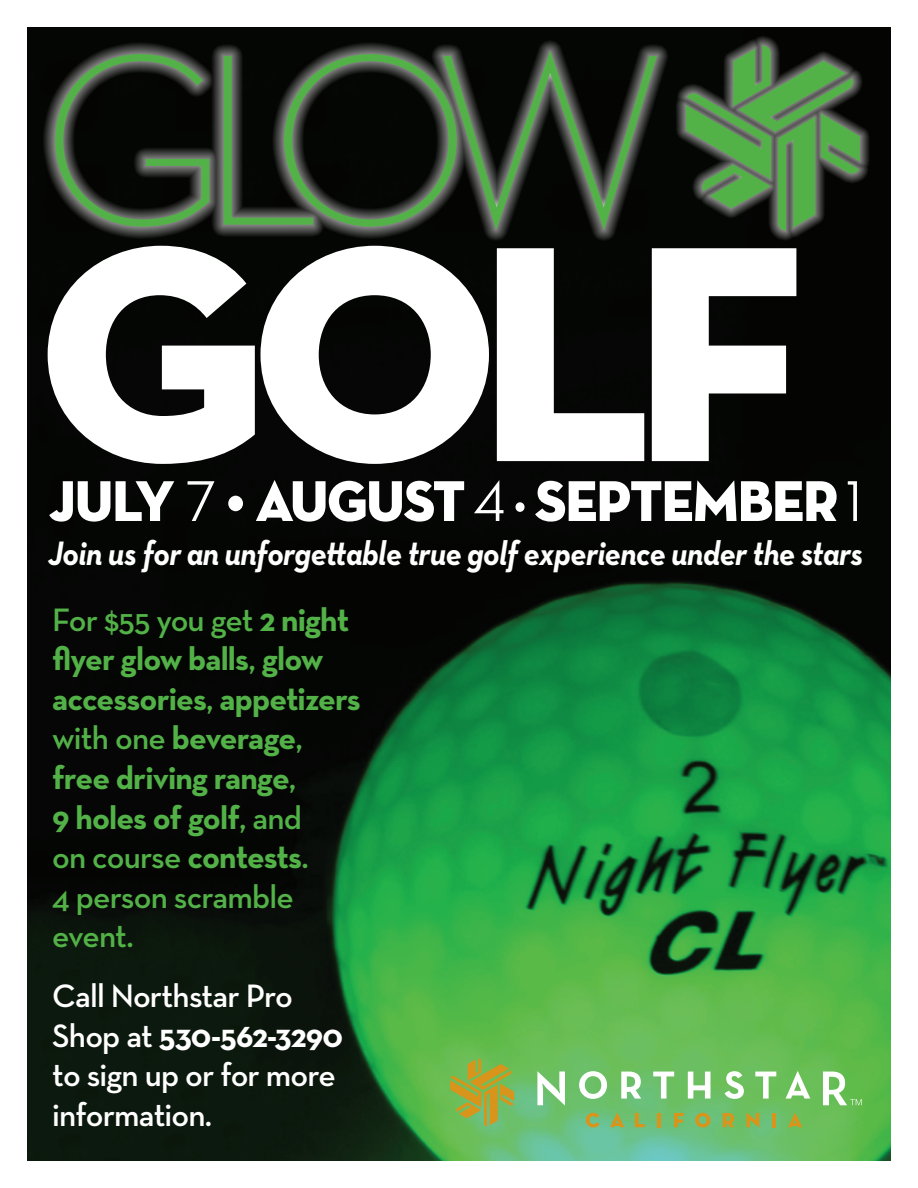
<style>
.page{position:relative;width:918px;height:1188px;background:#fff}
.page>*{position:absolute;margin:0;border:0;box-sizing:border-box;transform-origin:0 0}
.t1{font:58.5px "Neutraface Display Titling";letter-spacing:-.02em;color:#fff;scale:.95 1}
.t2{font:italic 700 34.5px "Neutraface Text";letter-spacing:-.015em;color:#fff;scale:.9 1}
.t3{font:700 33px/39.6px "Neutraface Text";letter-spacing:-.025em;color:#52b147}
.t4{font:600 33px/39.6px "Neutraface Text";letter-spacing:-.025em;color:#fff}
.s1{font-family:"Neutraface Display";font-weight:500}
.s2{font-weight:600}
.s3{font-weight:700}
</style>
<div class="page">
<img style="left:27px;top:27px;width:864px;height:1134px">
<div style="left:676px;top:35px;width:194px;height:206px;background:#fff;opacity:.75"></div>
<svg style="left:686px;top:45px;width:174px;height:186px;background:#3f663a"></svg>
<svg style="left:48px;top:246px;width:207px;height:218px"></svg>
<svg style="left:261px;top:246px;width:228px;height:218px"></svg>
<svg style="left:497px;top:248px;width:147px;height:213px"></svg>
<svg style="left:652px;top:248px;width:144px;height:213px"></svg>
<div style="left:43px;top:40px;width:626px;height:201px;background:#fff;opacity:.75"></div>
<svg style="left:55px;top:54px;width:154px;height:173px;background:#253323"></svg>
<svg style="left:224px;top:52px;width:433px;height:177px;background:#263525"></svg>
<svg style="left:450px;top:1058px;width:64px;height:68px;background:#96ad45"></svg>
<svg style="left:537px;top:1071px;width:325px;height:35px"></svg>
<svg style="left:586px;top:1113px;width:14px;height:14px"></svg>
<svg style="left:610px;top:1113px;width:14px;height:14px"></svg>
<svg style="left:635px;top:1113px;width:10px;height:14px"></svg>
<hr style="left:657px;top:1113px;width:4px;height:14px;background:#d8941b">
<svg style="left:674px;top:1113px;width:10px;height:14px"></svg>
<svg style="left:695px;top:1113px;width:15px;height:14px"></svg>
<svg style="left:723px;top:1113px;width:11px;height:14px"></svg>
<svg style="left:746px;top:1113px;width:13px;height:15px"></svg>
<hr style="left:772px;top:1113px;width:4px;height:14px;background:#d8941b">
<svg style="left:788px;top:1113px;width:14px;height:14px"></svg>
<h1 class="t1" style="left:49px;top:464px;width:858px">JULY <span class="s1">7</span> • AUGUST <span class="s1">4 •</span> SEPTEMBER <span class="s1">1</span></h1>
<p class="t2" style="left:48px;top:531px;width:907px">Join us for an unforgettable true golf experience under the stars</p>
<p class="t3" style="left:52px;top:599px;width:310px"><span class="s2">For $55 you get</span> 2 night flyer glow balls<span class="s2">,</span> glow accessories<span class="s2">,</span> appetizers <span class="s2">with one</span> beverage<span class="s2">, </span>free driving range<span class="s2">,<br></span>9 holes of golf<span class="s2">, and<br>on course</span> contests<span class="s2">.<br>4 person scramble event.</span></p>
<p class="t4" style="left:52px;top:976px;width:292px">Call Northstar Pro<br>Shop at <span class="s3">530-562-3290 </span>to sign up or for more information.</p>
</div>
